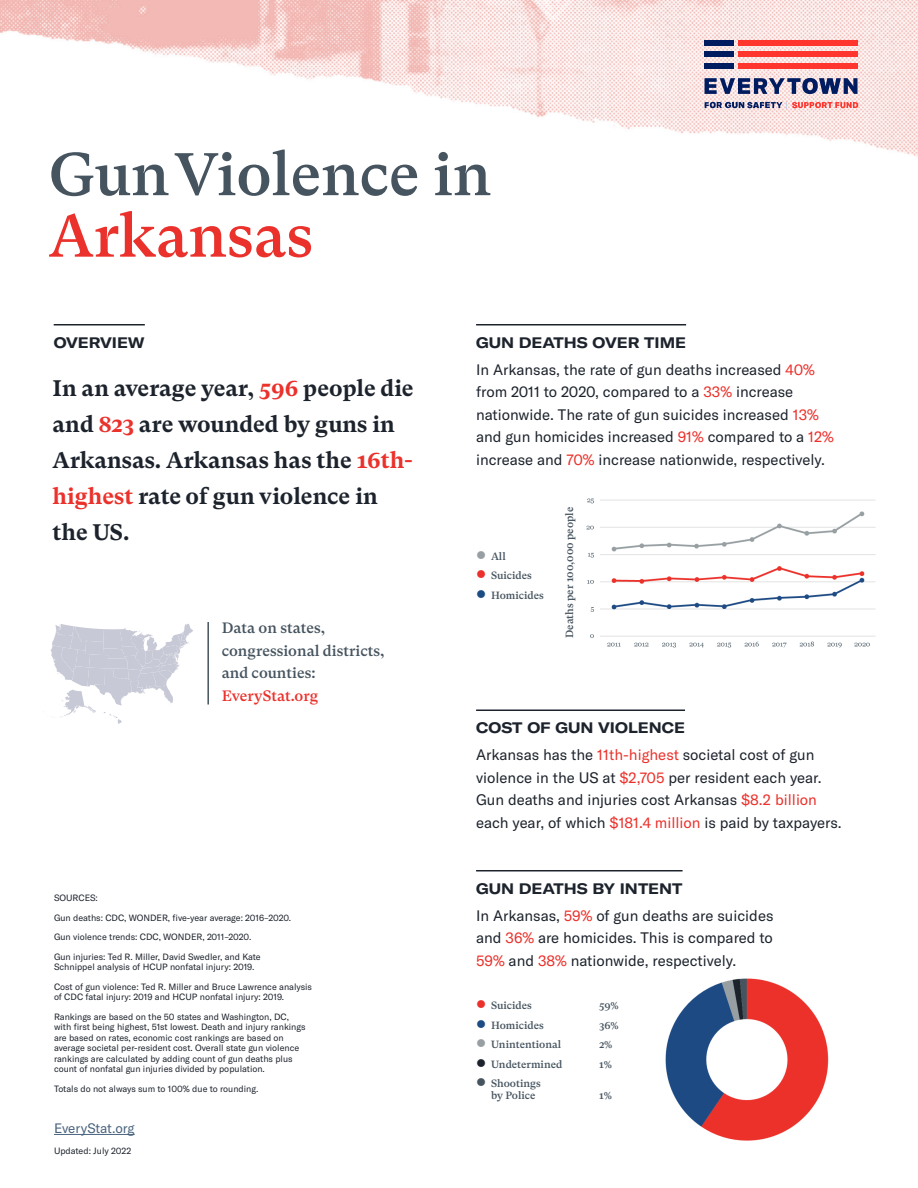
<style>
.page{position:relative;width:918px;height:1188px;background:#fff}
.page>*{position:absolute;margin:0;border:0;box-sizing:border-box;transform-origin:0 0}
.t1{font:500 60px/61.5px "GT Super Text";color:#46545f}
.Intro{font:700 22.5px/36px "GT Super Text";color:#1d232c}
.Body_Copy_Super_Text{font:15px/22.5px "GT America";color:#1d232c}
.callout_2{font:500 15px/22.5px "GT Super Text";color:#46545f}
.subhead{font:700 expanded 15px "GT America";color:#1d232c}
.t2{font:13.5px "GT America";letter-spacing:-.005em;color:#4a637e}
.legend{font:500 10.5px/12px "GT Super Text";color:#46545f}
.X-axis_bar_label{font:500 10.5px "GT Super Text";color:#46545f}
.mouse_type{font:9px/10.5px "GT America";color:#1d232c}
.s1{color:#eb312b}
.s2{color:#979fa2}
.s3{color:#1d4b83}
.s4{color:#1d232c}
</style>
<div class="page">
<hr style="left:54px;top:1134px;width:81px;height:1px;background:#4a637e">
<hr style="left:476px;top:324px;width:210px;height:1px;background:#1d232c">
<hr style="left:476px;top:709px;width:209px;height:2px;background:#1d232c">
<hr style="left:476px;top:870px;width:207px;height:1px;background:#1d232c">
<img style="left:586px;top:498px;width:290px;height:150px">
<img style="left:665px;top:978px;width:164px;height:163px">
<hr style="left:54px;top:324px;width:91px;height:1px;background:#1d232c">
<img style="left:0;top:0;width:918px;height:157px">
<hr style="left:207px;top:622px;width:2px;height:83px;background:#46545f">
<svg style="left:50px;top:624px;width:143px;height:100px"></svg>
<div style="left:738px;top:63px;width:120px;height:5px;background:#ff352e"></div>
<div style="left:738px;top:52px;width:120px;height:5px;background:#ff352e"></div>
<div style="left:738px;top:40px;width:120px;height:5px;background:#ff352e"></div>
<div style="left:705px;top:63px;width:29px;height:5px;background:#001c60"></div>
<div style="left:705px;top:52px;width:29px;height:5px;background:#001c60"></div>
<div style="left:705px;top:40px;width:29px;height:5px;background:#001c60"></div>
<svg style="left:705px;top:78px;width:153px;height:16px;background:#6e7499"></svg>
<svg style="left:705px;top:102px;width:153px;height:7px"></svg>
<p class="t1" style="left:49px;top:144px;width:444px">Gun Violence in<br><span class="s1">Arkansas</span></p>
<p class="subhead" style="left:54px;top:333px;width:93px">OVERVIEW</p>
<p class="Intro" style="left:52px;top:370px;width:363px">In an average year, <span class="s1">596</span> people die and <span class="s1">823</span> are wounded by guns in<br>Arkansas. Arkansas has the <span class="s1">16th&shy;highest</span> rate of gun violence in the US.</p>
<p class="callout_2" style="left:222px;top:617px;width:164px">Data on states, congressional districts, and counties:<br><span class="s1">EveryStat.org</span></p>
<p class="mouse_type" style="left:54px;top:893px;width:45px">SOURCES:</p>
<p class="mouse_type" style="left:54px;top:912px;width:239px">Gun deaths: CDC, WONDER, five-year average: 2016–2020.</p>
<p class="mouse_type" style="left:54px;top:932px;width:199px">Gun violence trends: CDC, WONDER, 2011–2020.</p>
<p class="mouse_type" style="left:54px;top:951px;width:208px">Gun injuries: Ted R. Miller, David Swedler, and Kate<br>Schnippel analysis of HCUP nonfatal injury: 2019.</p>
<p class="mouse_type" style="left:54px;top:981px;width:260px">Cost of gun violence: Ted R. Miller and Bruce Lawrence analysis of CDC fatal injury: 2019 and HCUP nonfatal injury: 2019.</p>
<p class="mouse_type" style="left:54px;top:1011px;width:253px">Rankings are based on the 50 states and Washington, DC, with first being highest, 51st lowest. Death and injury rankings are based on rates, economic cost rankings are based on average societal per-resident cost. Overall state gun violence rankings are calculated by adding count of gun deaths plus count of nonfatal gun injuries divided by population.</p>
<p class="mouse_type" style="left:54px;top:1083px;width:206px">Totals do not always sum to 100% due to rounding.</p>
<h3 class="t2" style="left:54px;top:1120px;width:82px">EveryStat.org</h3>
<p class="mouse_type" style="left:54px;top:1145px;width:79px">Updated: July 2022</p>
<p class="subhead" style="left:476px;top:333px;width:212px">GUN DEATHS OVER TIME</p>
<p class="Body_Copy_Super_Text" style="left:476px;top:358px;width:359px">In Arkansas, the rate of gun deaths increased <span class="s1">40% </span>from 2011 to 2020, compared to a <span class="s1">33%</span> increase nationwide. The rate of gun suicides increased <span class="s1">13% </span>and gun homicides increased <span class="s1">91%</span> compared to a <span class="s1">12% </span>increase and <span class="s1">70%</span> increase nationwide, respectively.</p>
<p class="legend" style="left:476px;top:550px;width:31px"><span class="s2">●</span> All</p>
<p class="legend" style="left:476px;top:570px;width:57px"><span class="s1">●</span> Suicides</p>
<p class="legend" style="left:476px;top:589px;width:69px"><span class="s3">●</span> Homicides</p>
<p class="X-axis_bar_label" style="left:564px;top:638px;width:132px;rotate:-90deg">Deaths per 100,000 people</p>
<p class="subhead" style="left:476px;top:719px;width:210px">COST OF GUN VIOLENCE</p>
<p class="Body_Copy_Super_Text" style="left:476px;top:744px;width:367px">Arkansas has the <span class="s1">11th-highest</span> societal cost of gun violence in the US at <span class="s1">$2,705</span> per resident each year.<br>Gun deaths and injuries cost Arkansas <span class="s1">$8.2 billion </span>each year, of which <span class="s1">$181.4 million</span> is paid by taxpayers.</p>
<p class="subhead" style="left:476px;top:879px;width:208px">GUN DEATHS BY INTENT</p>
<p class="Body_Copy_Super_Text" style="left:476px;top:904px;width:299px;text-align:justify">In Arkansas, <span class="s1">59%</span> of gun deaths are suicides and <span class="s1">36%</span> are homicides. This is compared to <span class="s1">59%</span> and <span class="s1">38%</span> nationwide, respectively.</p>
<p class="legend" style="left:476px;top:1000px;width:57px"><span class="s1">●</span> Suicides</p>
<p class="legend" style="left:599px;top:1000px;width:21px">59%</p>
<p class="legend" style="left:476px;top:1019px;width:69px"><span class="s3">●</span> Homicides</p>
<p class="legend" style="left:599px;top:1019px;width:21px">36%</p>
<p class="legend" style="left:476px;top:1039px;width:87px"><span class="s2">●</span> Unintentional</p>
<p class="legend" style="left:599px;top:1039px;width:15px">2%</p>
<p class="legend" style="left:476px;top:1058px;width:88px"><span class="s4">●</span> Undetermined</p>
<p class="legend" style="left:599px;top:1058px;width:15px">1%</p>
<p class="legend" style="left:491px;top:1078px;width:51px;text-indent:-15px">● Shootings by Police</p>
<p class="legend" style="left:599px;top:1090px;width:15px">1%</p>
</div>
